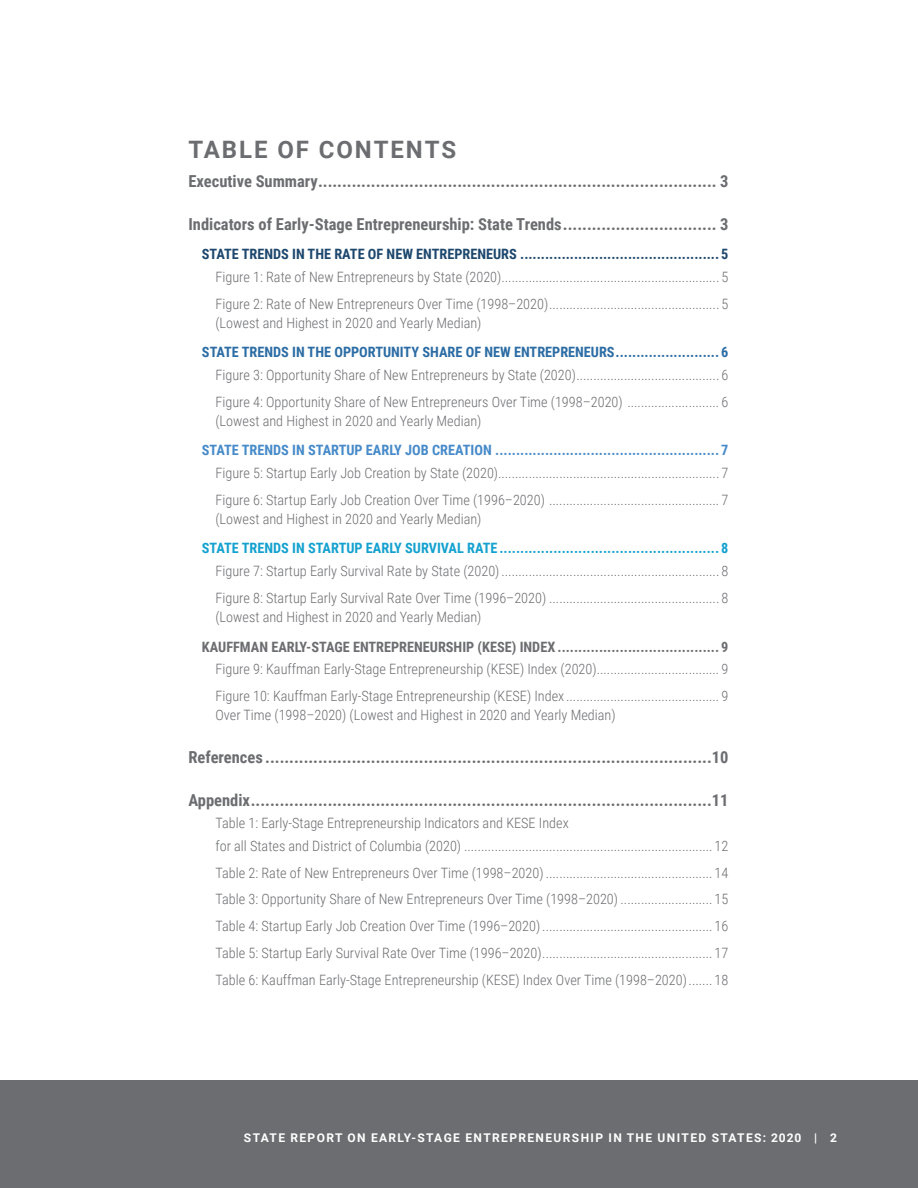
<style>
.page{position:relative;width:918px;height:1188px;background:#fff}
.page>*{position:absolute;margin:0;border:0;box-sizing:border-box;transform-origin:0 0}
.t1{font:700 24px "Roboto";letter-spacing:.08em;color:#6c6d70}
.t2{font:700 16.5px "Roboto Condensed";color:#6c6d70}
.t3{font:300 14.25px/26.8px "Roboto Condensed";color:#6c6d70}
.t4{font:700 14.25px "Roboto Condensed";color:#468ac9}
.t5{font:700 14.25px "Roboto Condensed";color:#14a1cf}
.t6{font:700 14.25px "Roboto Condensed";color:#1d476d}
.t7{font:700 14.25px "Roboto Condensed";color:#6c6d70}
.t8{font:700 14.25px "Roboto Condensed";color:#2b6ca4}
.t9{font:700 12px "Roboto";letter-spacing:.115em;color:#fff}
</style>
<div class="page">
<div style="left:0;top:1080px;width:918px;height:108px;background:#6c6d70"></div>
<h1 class="t1" style="left:188px;top:133px;width:269px">TABLE OF CONTENTS</h1>
<p class="t2" style="left:188px;top:170px;width:541px">Executive Summary................................................................................... 3</p>
<p class="t2" style="left:188px;top:213px;width:541px">Indicators of Early-Stage Entrepreneurship: State Trends................................ 3</p>
<p class="t6" style="left:202px;top:244px;width:528px">STATE TRENDS IN THE RATE OF NEW ENTREPRENEURS ................................................ 5</p>
<p class="t3" style="left:215px;top:263px;width:514px">Figure 1: Rate of New Entrepreneurs by State (2020)................................................................ 5<br>Figure 2: Rate of New Entrepreneurs Over Time (1998–2020).................................................. 5</p>
<p class="t3" style="left:215px;top:309px;width:268px">(Lowest and Highest in 2020 and Yearly Median)</p>
<p class="t8" style="left:202px;top:342px;width:528px">STATE TRENDS IN THE OPPORTUNITY SHARE OF NEW ENTREPRENEURS......................... 6</p>
<p class="t3" style="left:215px;top:361px;width:514px">Figure 3: Opportunity Share of New Entrepreneurs by State (2020).......................................... 6<br>Figure 4: Opportunity Share of New Entrepreneurs Over Time (1998–2020) ........................... 6</p>
<p class="t3" style="left:215px;top:407px;width:268px">(Lowest and Highest in 2020 and Yearly Median)</p>
<p class="t4" style="left:202px;top:440px;width:528px">STATE TRENDS IN STARTUP EARLY JOB CREATION ...................................................... 7</p>
<p class="t3" style="left:215px;top:459px;width:514px">Figure 5: Startup Early Job Creation by State (2020)................................................................. 7<br>Figure 6: Startup Early Job Creation Over Time (1996–2020) .................................................. 7</p>
<p class="t3" style="left:215px;top:505px;width:268px">(Lowest and Highest in 2020 and Yearly Median)</p>
<p class="t5" style="left:202px;top:538px;width:528px">STATE TRENDS IN STARTUP EARLY SURVIVAL RATE ..................................................... 8</p>
<p class="t3" style="left:215px;top:557px;width:514px">Figure 7: Startup Early Survival Rate by State (2020)................................................................ 8<br>Figure 8: Startup Early Survival Rate Over Time (1996–2020) .................................................. 8</p>
<p class="t3" style="left:215px;top:603px;width:268px">(Lowest and Highest in 2020 and Yearly Median)</p>
<p class="t7" style="left:202px;top:636px;width:528px">KAUFFMAN EARLY-STAGE ENTREPRENEURSHIP (KESE) INDEX ....................................... 9</p>
<p class="t3" style="left:215px;top:655px;width:514px">Figure 9: Kauffman Early-Stage Entrepreneurship (KESE) Index (2020).................................... 9<br>Figure 10: Kauffman Early-Stage Entrepreneurship (KESE) Index ............................................. 9</p>
<p class="t3" style="left:215px;top:701px;width:402px">Over Time (1998–2020) (Lowest and Highest in 2020 and Yearly Median)</p>
<p class="t2" style="left:188px;top:746px;width:541px">References .............................................................................................10</p>
<p class="t2" style="left:188px;top:788px;width:542px">Appendix................................................................................................11</p>
<p class="t3" style="left:215px;top:811px;width:514px;line-height:22.5px">Table 1: Early-Stage Entrepreneurship Indicators and KESE Index<br>for all States and District of Columbia (2020) ......................................................................... 12</p>
<p class="t3" style="left:215px;top:859px;width:515px;text-align:justify">Table 2: Rate of New Entrepreneurs Over Time (1998–2020) ................................................. 14<br>Table 3: Opportunity Share of New Entrepreneurs Over Time (1998–2020) ........................... 15<br>Table 4: Startup Early Job Creation Over Time (1996–2020).................................................. 16<br>Table 5: Startup Early Survival Rate Over Time (1996–2020).................................................. 17<br>Table 6: Kauffman Early-Stage Entrepreneurship (KESE) Index Over Time (1998–2020)....... 18</p>
<p class="t9" style="left:244px;top:1129px;width:595px">STATE REPORT ON EARLY-STAGE ENTREPRENEURSHIP IN THE UNITED STATES: 2020 | 2</p>
</div>
